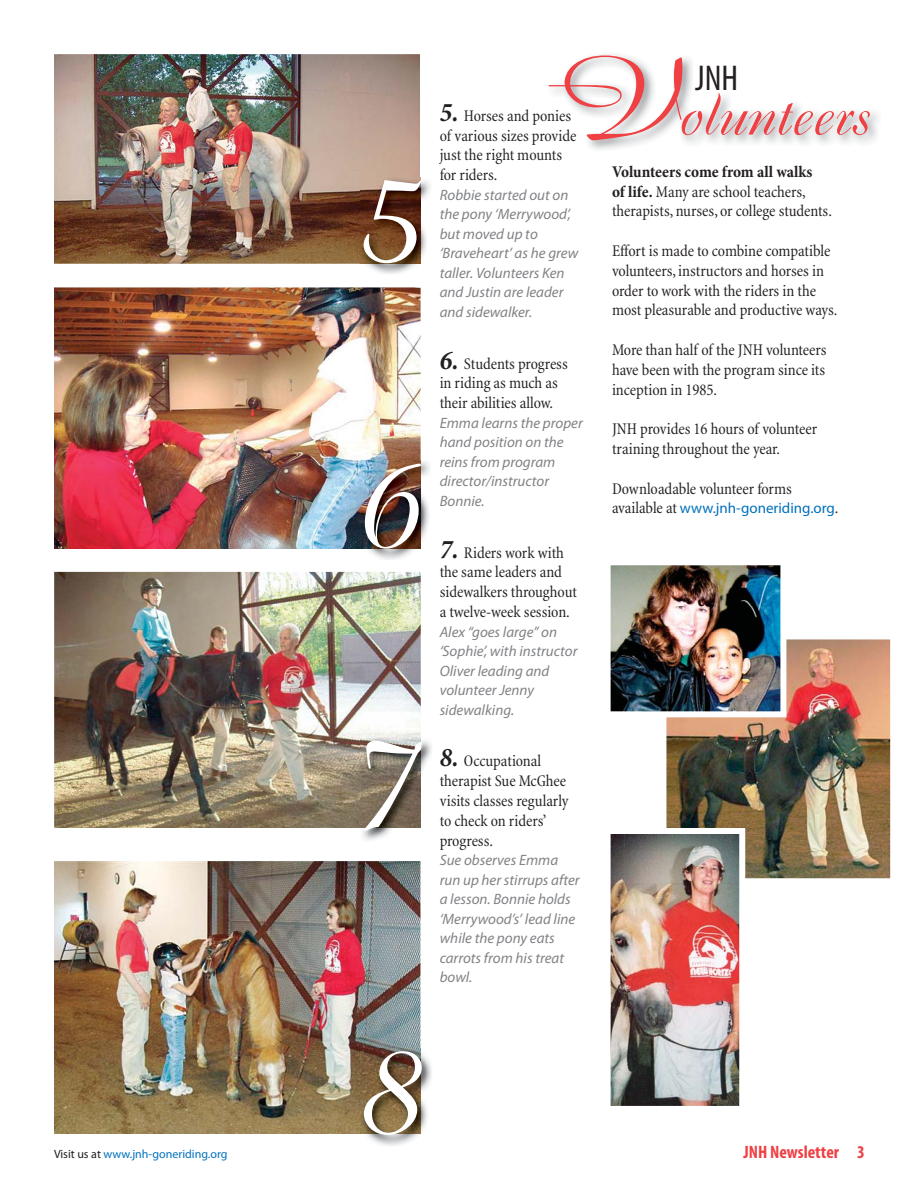
<style>
.page{position:relative;width:918px;height:1188px;background:#fff}
.page>*{position:absolute;margin:0;border:0;box-sizing:border-box;transform-origin:0 0}
.t1{font:150px/281.2px "Boulevard";color:#fff;text-align:justify}
.t2{font:63px "Boulevard";color:#ef4044}
.t3{font:condensed 36px "Myriad Pro";color:#231f20}
.t4{font:700 condensed 18px "Myriad Pro";color:#ef4044}
.t5{font:condensed 16.5px/19.8px "Minion";letter-spacing:-.005em;color:#231f20}
.t6{font:700 condensed 16.5px "Minion Pro";color:#231f20}
.t7{font:italic 15px/19.5px "Myriad Pro";color:#808285}
.t8{font:15px "Myriad Pro";color:#0071bc}
.t9{font:12px "Myriad Pro";color:#0071bc}
.s1{color:#231f20}
.s2{font-size:108px}
.s3{font-family:"Minion Pro";font-weight:700;font-style:italic;font-size:27px}
.s4{font-family:"Minion Pro";font-weight:700}
.s5{font-family:"Minion";font-stretch:condensed;font-size:16.5px;color:#231f20}
</style>
<div class="page">
<img style="left:666px;top:639px;width:225px;height:240px">
<img style="left:553px;top:55px;width:325px;height:95px">
<img style="left:54px;top:54px;width:366px;height:210px">
<img style="left:54px;top:287px;width:367px;height:262px">
<img style="left:54px;top:572px;width:367px;height:256px">
<img style="left:54px;top:861px;width:366px;height:273px">
<img style="left:610px;top:565px;width:176px;height:152px">
<img style="left:610px;top:828px;width:135px;height:278px">
<img style="left:367px;top:177px;width:63px;height:97px">
<img style="left:360px;top:177px;width:60px;height:87px">
<img style="left:368px;top:461px;width:62px;height:99px">
<img style="left:361px;top:460px;width:60px;height:89px">
<img style="left:363px;top:741px;width:69px;height:99px">
<img style="left:361px;top:737px;width:60px;height:91px">
<img style="left:366px;top:1049px;width:66px;height:97px">
<img style="left:360px;top:1049px;width:60px;height:85px">
<p class="t9" style="left:54px;top:1149px;width:175px"><span class="s1">Visit us at</span> www.jnh-goneriding.org</p>
<h1 class="t1" style="left:344px;top:96px;width:74px">5<br>6<br>7</h1>
<h2 class="t2" style="left:542px;top:92px;width:328px"><span class="s2">V</span>olunteers</h2>
<h3 class="t3" style="left:695px;top:64px;width:44px">JNH</h3>
<p class="t5" style="left:440px;top:107px;width:138px"><span class="s3">5.</span> Horses and ponies of various sizes provide just the right mounts for riders.</p>
<p class="t7" style="left:440px;top:187px;width:140px">Robbie started out on the pony ‘Merrywood’, but moved up to ‘Braveheart’ as he grew taller. Volunteers Ken and Justin are leader and sidewalker.</p>
<p class="t5" style="left:440px;top:355px;width:130px"><span class="s3">6.</span> Students progress in riding as much as their abilities allow.</p>
<p class="t7" style="left:440px;top:415px;width:145px">Emma learns the proper hand position on the reins from program director/instructor<br>Bonnie.</p>
<p class="t5" style="left:440px;top:544px;width:139px"><span class="s3">7.</span> Riders work with the same leaders and sidewalkers throughout a twelve-week session.</p>
<p class="t7" style="left:440px;top:623px;width:139px">Alex “goes large” on ‘Sophie’, with instructor<br>Oliver leading and volunteer Jenny sidewalking.</p>
<p class="t5" style="left:440px;top:753px;width:130px"><span class="s3">8.</span> Occupational therapist Sue McGhee visits classes regularly to check on riders’ progress.</p>
<p class="t7" style="left:440px;top:852px;width:142px">Sue observes Emma run up her stirrups after a lesson. Bonnie holds ‘Merrywood’s’ lead line while the pony eats carrots from his treat bowl.</p>
<p class="t6" style="left:612px;top:165px;width:202px">Volunteers come from all walks</p>
<p class="t5" style="left:612px;top:183px;width:222px"><span class="s4">of life.</span> Many are school teachers, therapists, nurses, or college students.</p>
<p class="t5" style="left:612px;top:242px;width:227px">Effort is made to combine compatible volunteers, instructors and horses in order to work with the riders in the most pleasurable and productive ways.</p>
<p class="t5" style="left:612px;top:341px;width:216px;text-align:justify">More than half of the JNH volunteers have been with the program since its inception in 1985.</p>
<p class="t5" style="left:612px;top:420px;width:207px">JNH provides 16 hours of volunteer training throughout the year.</p>
<p class="t5" style="left:612px;top:480px;width:181px">Downloadable volunteer forms</p>
<p class="t8" style="left:612px;top:503px;width:228px"><span class="s5">available at</span> www.jnh-goneriding.org<span class="s5">.</span></p>
<h1 class="t1" style="left:352px;top:967px;width:67px">8</h1>
<p class="t4" style="left:743px;top:1145px;width:123px">JNH Newsletter 3</p>
</div>
